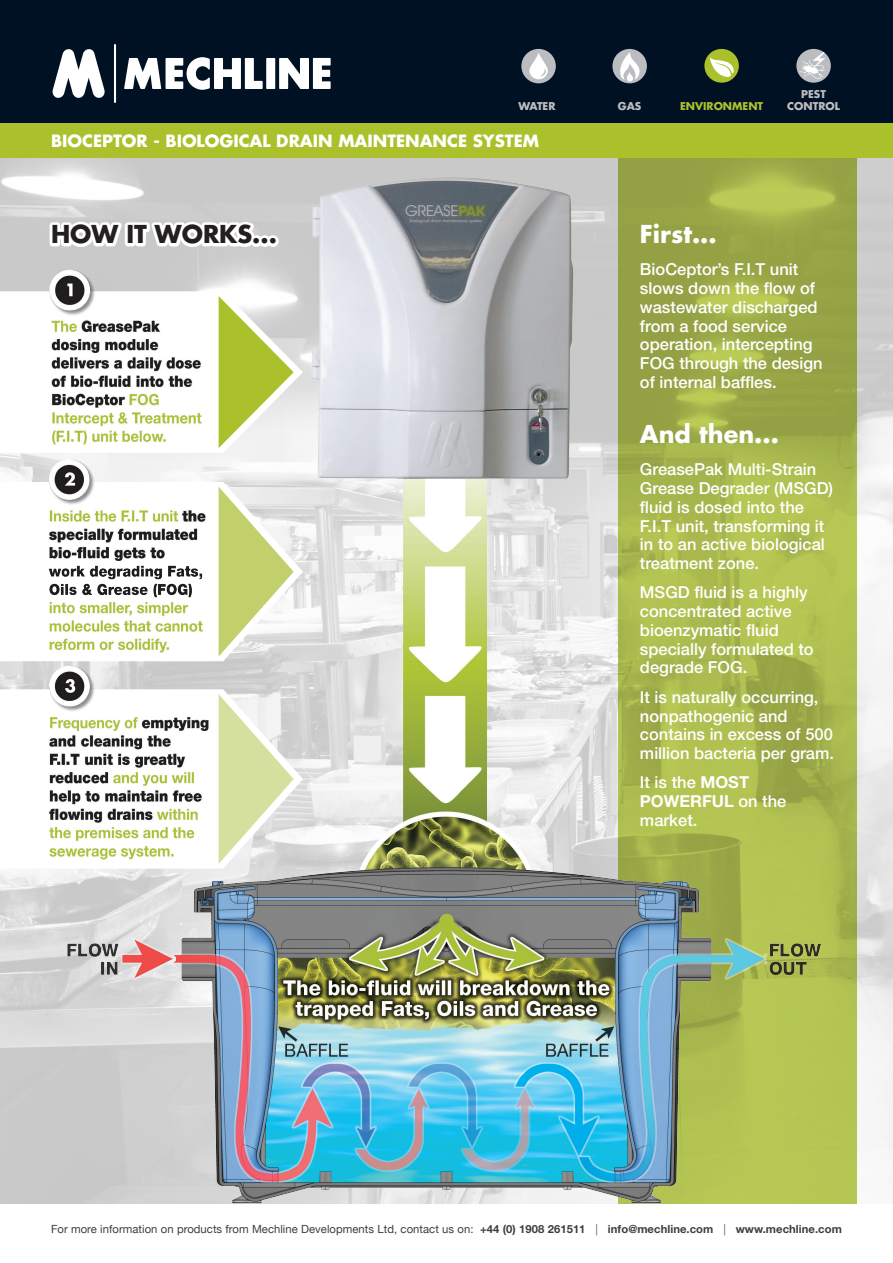
<style>
.page{position:relative;width:893px;height:1263px;background:#fff}
.page>*{position:absolute;margin:0;border:0;box-sizing:border-box;transform-origin:0 0}
.t1{font:700 24px "Futura";color:#fff}
.t2{font:700 24px "Futura";color:#231f20}
.t3{font:500 16.5px/18.8px "Helvetica Neue LT Std";color:#fff}
.t4{font:700 16.5px "Futura";color:#fff}
.t5{font:11.25px "Helvetica Neue";letter-spacing:.005em;color:#3e3e3f}
.t6{font:700 10.5px/12.6px "Futura";color:#bcbdc0;text-align:center}
.t7{font:700 10.5px "Futura";color:#aac12c}
.s1{font-family:"Helvetica Neue";font-weight:700}
.s2{font-weight:700}
.s3{font-family:"Helvetica Neue LT Std";font-weight:300}
</style>
<div class="page">
<img style="left:0;top:157px;width:893px;height:1046px">
<svg style="left:0;top:689px;width:45px;height:180px"></svg>
<svg style="left:0;top:482px;width:45px;height:179px"></svg>
<svg style="left:0;top:291px;width:45px;height:162px"></svg>
<div style="left:0;top:0;width:893px;height:153px;background:#001123"></div>
<svg style="left:124px;top:57px;width:139px;height:33px"></svg>
<div style="left:266px;top:58px;width:9px;height:31px;background:#fff"></div>
<svg style="left:279px;top:58px;width:52px;height:31px"></svg>
<hr style="left:114px;top:44px;width:2px;height:59px;background:#fff">
<svg style="left:53px;top:49px;width:52px;height:49px"></svg>
<svg style="left:612px;top:49px;width:35px;height:34px"></svg>
<svg style="left:616px;top:52px;width:27px;height:31px"></svg>
<div style="left:704px;top:49px;width:35px;height:34px;background:#aac12c;border-radius:50%"></div>
<svg style="left:710px;top:57px;width:24px;height:20px"></svg>
<svg style="left:796px;top:49px;width:35px;height:34px"></svg>
<svg style="left:799px;top:52px;width:26px;height:28px"></svg>
<div style="left:521px;top:49px;width:35px;height:34px;background:#bcbdc0;border-radius:50%"></div>
<svg style="left:529px;top:53px;width:19px;height:26px"></svg>
<svg style="left:847px;top:157px;width:10px;height:1046px;background:#a6b54c"></svg>
<img style="left:45px;top:157px;width:802px;height:1047px">
<div style="left:0;top:123px;width:893px;height:34px;background:#aac12c"></div>
<p class="t6" style="left:519px;top:100px;width:38px">WATER</p>
<p class="t6" style="left:618px;top:100px;width:25px">GAS</p>
<p class="t7" style="left:680px;top:99px;width:85px">ENVIRONMENT</p>
<p class="t4" style="left:51px;top:129px;width:489px">BIOCEPTOR - BIOLOGICAL DRAIN MAINTENANCE SYSTEM</p>
<p class="t6" style="left:787px;top:87px;width:54px">PEST<br>CONTROL</p>
<p class="t2" style="left:51px;top:218px;width:227px">HOW IT WORKS...</p>
<p class="t1" style="left:640px;top:218px;width:78px">First...</p>
<p class="t3" style="left:640px;top:260px;width:179px">BioCeptor’s F.I.T unit slows down the flow of wastewater discharged</p>
<p class="t3" style="left:640px;top:316px;width:184px">from a food service operation, intercepting<br>FOG through the design of internal baffles.</p>
<p class="t1" style="left:640px;top:418px;width:140px">And then...</p>
<p class="t3" style="left:640px;top:460px;width:195px">GreasePak Multi-Strain<br>Grease Degrader (MSGD) fluid is dosed into the<br>F.I.T unit, transforming it in to an active biological treatment zone.</p>
<p class="t3" style="left:640px;top:583px;width:175px">MSGD fluid is a highly concentrated active bioenzymatic fluid specially formulated to degrade FOG.</p>
<p class="t3" style="left:640px;top:687px;width:196px">It is naturally occurring, nonpathogenic and contains in excess of 500 million bacteria per gram.</p>
<p class="t3" style="left:640px;top:773px;width:148px">It is the <span class="s1">MOST<br>POWERFUL</span> on the market.</p>
<p class="t5" style="left:51px;top:1221px;width:792px">For more information on products from Mechline Developments Ltd, contact us on: <span class="s2">+44 (0) 1908 261511</span> <span class="s3">|</span> <span class="s2">info@mechline.com</span> <span class="s3">|</span> <span class="s2">www.mechline.com</span></p>
</div>
